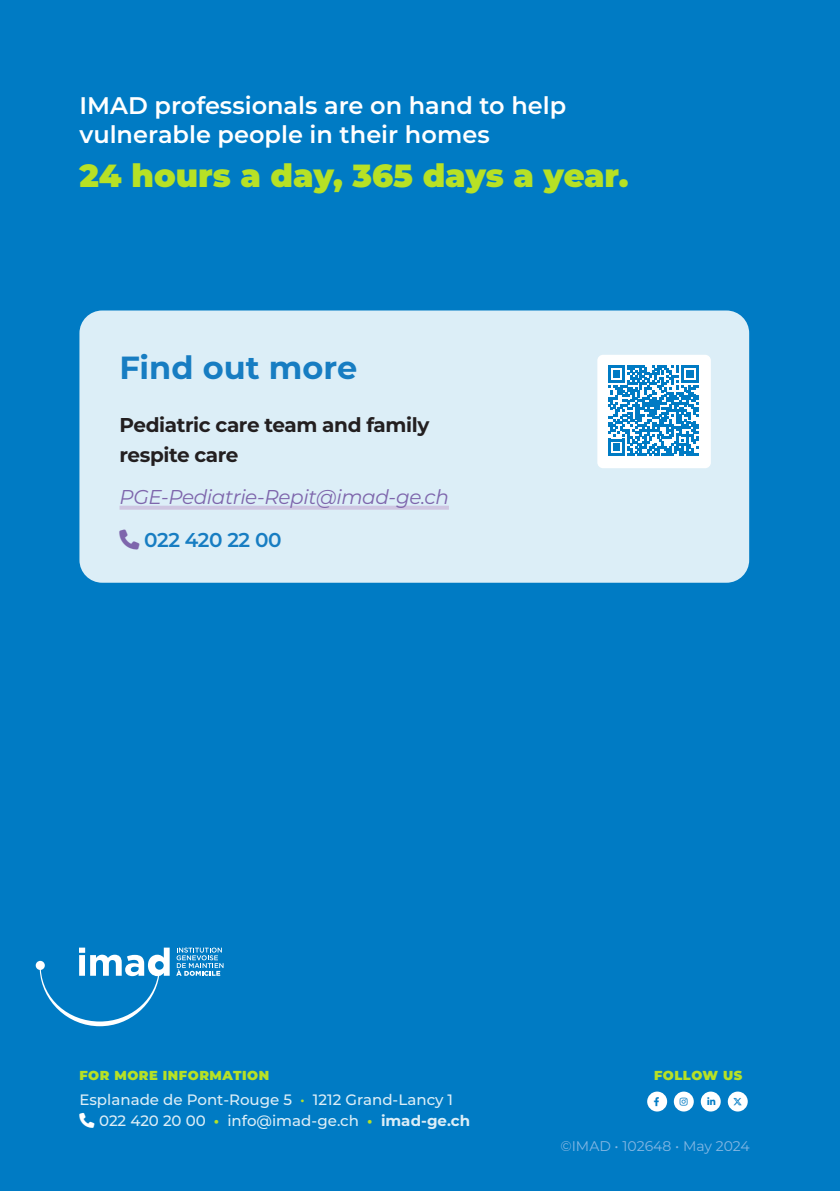
<style>
.page{position:relative;width:840px;height:1191px;background:#fff}
.page>*{position:absolute;margin:0;border:0;box-sizing:border-box;transform-origin:0 0}
.t1{font:900 32px "Montserrat";color:#b7e125}
.t2{font:700 32px "Montserrat";color:#177dc2}
.t3{font:600 24px/28.8px "Montserrat";color:#fff}
.Body{font:700 20px/30px "Montserrat";letter-spacing:-.02em;color:#231f20}
.Body-2{font:italic 20px "Montserrat";letter-spacing:-.02em;color:#7e66ac}
.Body-3{font:600 20px "Montserrat";letter-spacing:-.02em;color:#177dc2}
.t4{font:500 15px "Montserrat";color:#dceef7}
.t5{font:14px "Montserrat";color:#84b7e3}
.t6{font:900 13px "Montserrat";letter-spacing:.04em;color:#b7e125}
.t7{font:9px "Font Awesome 6 Brands";color:#007bc4}
.s1{color:#7e66ac}
.s2{color:#b7e125}
.s3{color:#fff}
.s4{font-weight:700;color:#b7e125}
.s5{font-weight:700}
</style>
<div class="page">
<div style="left:0;top:0;width:839px;height:1191px;background:#007bc4"></div>
<div style="left:646px;top:1091px;width:20px;height:20px;background:#fff;border-radius:50%"></div>
<div style="left:727px;top:1091px;width:20px;height:20px;background:#fff;border-radius:50%"></div>
<div style="left:700px;top:1091px;width:20px;height:20px;background:#fff;border-radius:50%"></div>
<div style="left:673px;top:1091px;width:20px;height:20px;background:#fff;border-radius:50%"></div>
<svg style="left:36px;top:947px;width:133px;height:79px"></svg>
<svg style="left:176px;top:947px;width:47px;height:29px"></svg>
<div style="left:79px;top:310px;width:669px;height:273px;background:#dceef7;border-radius:23px"></div>
<hr style="left:119px;top:506px;width:329px;height:4px;background:#cec6e1">
<div style="left:597px;top:355px;width:113px;height:113px;background:#fff;border-radius:6px"></div>
<svg style="left:608px;top:365px;width:90px;height:91px"></svg>
<p class="t3" style="left:79px;top:90px;width:488px">IMAD professionals are on hand to help vulnerable people in their homes</p>
<p class="t1" style="left:79px;top:151px;width:550px">24 hours a day, 365 days a year.</p>
<h1 class="t2" style="left:119px;top:344px;width:239px">Find out more</h1>
<p class="Body" style="left:119px;top:409px;width:311px">Pediatric care team and family respite care</p>
<p class="Body-2" style="left:119px;top:483px;width:331px">PGE-Pediatrie-Repit@imad-ge.ch</p>
<p class="Body-3" style="left:119px;top:526px;width:163px"><span class="s1">□■</span> 022 420 22 00</p>
<p class="t6" style="left:79px;top:1065px;width:191px">FOR MORE INFORMATION</p>
<p class="t6" style="left:653px;top:1065px;width:90px">FOLLOW US</p>
<p class="t4" style="left:79px;top:1089px;width:375px">Esplanade de Pont-Rouge 5 <span class="s2">•</span> 1212 Grand-Lancy 1</p>
<p class="t4" style="left:79px;top:1110px;width:392px"><span class="s3">□■</span> 022 420 20 00 <span class="s4">•</span> info@imad-ge.ch <span class="s4">•</span> <span class="s5">imad-ge.ch</span></p>
<p class="t5" style="left:560px;top:1136px;width:191px">©IMAD • 102648 • May 2024</p>
<p class="t7" style="left:679px;top:1097px;width:9px">■▲▼</p>
<p class="t7" style="left:707px;top:1097px;width:9px">●■■■</p>
<p class="t7" style="left:732px;top:1097px;width:11px">▼▼▼</p>
</div>
